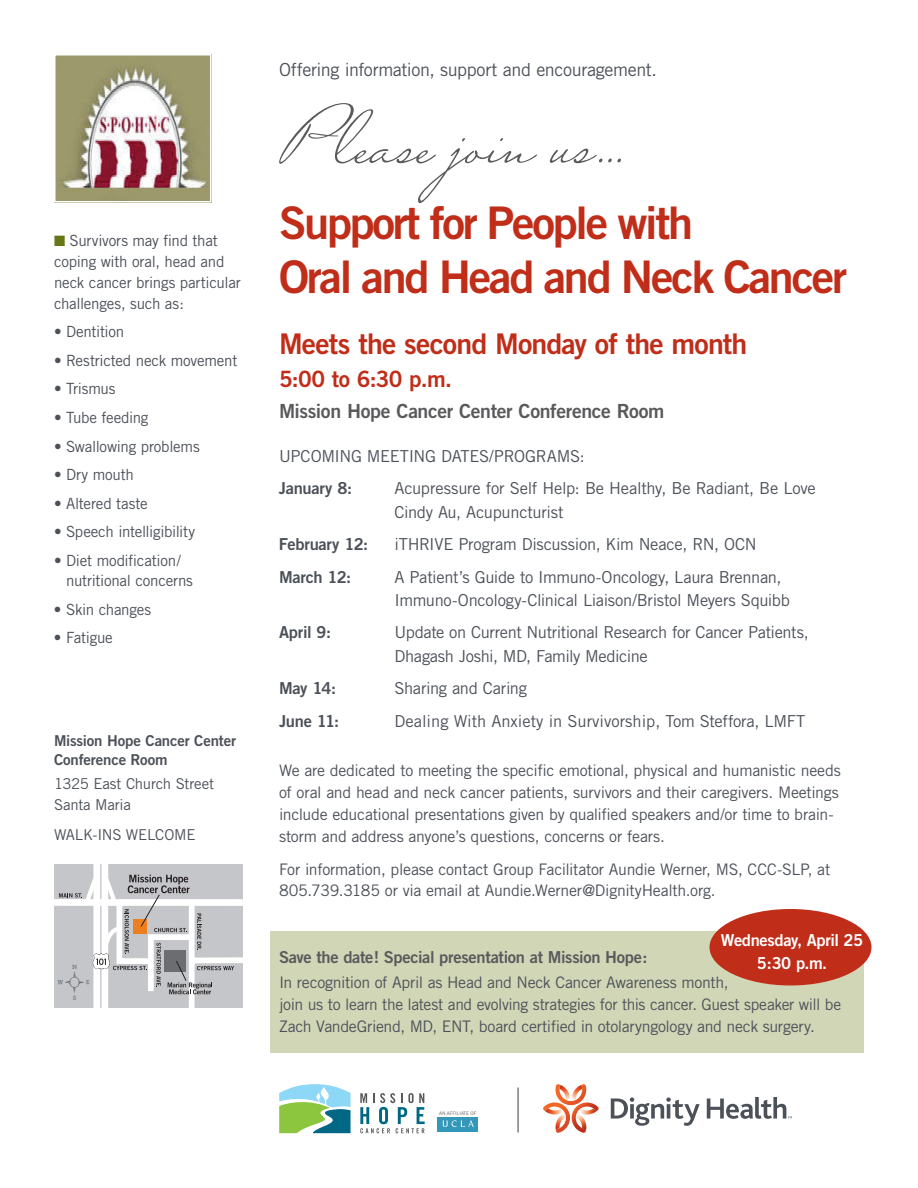
<style>
.page{position:relative;width:918px;height:1188px;background:#fff}
.page>*{position:absolute;margin:0;border:0;box-sizing:border-box;transform-origin:0 0}
.t1{font:84px "Mr Sheffield";color:#5a5a5d}
.t2{font:45px/54px "Trade Gothic LT Std Bd 2";letter-spacing:-.05em;color:#c02d19}
.t3{font:28.5px "Trade Gothic LT Std Bd 2";letter-spacing:-.03em;color:#c02d19}
.t4{font:22.5px "Trade Gothic LT Std Bd 2";color:#c02d19}
.t5{font:19.5px "Trade Gothic LT Std Bd 2";letter-spacing:-.02em;color:#5a5a5d}
.t6{font:18px "Trade Gothic LT Std";letter-spacing:-.02em;color:#4c5159}
.t7{font:16.5px/23.4px "Trade Gothic LT Std";letter-spacing:-.02em;color:#4c5159}
.t8{font:16.5px "Trade Gothic LT Std";color:#4c5159}
.t9{font:16.5px "Trade Gothic LT Std Bd 2";letter-spacing:-.015em;color:#4c5159}
.t10{font:16.5px "Trade Gothic Bold Two";letter-spacing:-.02em;color:#5a5a5d}
.t11{font:16.5px/22.5px "Trade Gothic Bold Two";letter-spacing:-.025em;color:#fff;text-align:center}
.t12{font:15.9px/21.9px "Trade Gothic LT Std";letter-spacing:-.02em;color:#4c5159}
.t13{font:15.45px/21px "Trade Gothic";letter-spacing:-.015em;color:#4c5159}
.t14{font:15px/21px "Trade Gothic";letter-spacing:-.015em;color:#4c5159}
.t15{font:15px/19.5px "Trade Gothic Bold Two";letter-spacing:-.01em;color:#4c5159}
.t16{font:4.8px "Trade Gothic";color:#5a5a5d}
.s1{color:#677717}
</style>
<div class="page">
<div style="left:54px;top:864px;width:189px;height:144px;background:#c4c6ca"></div>
<div style="left:54px;top:899px;width:189px;height:7px;background:#fff"></div>
<div style="left:93px;top:864px;width:7px;height:144px;background:#fff"></div>
<div style="left:102px;top:864px;width:6px;height:144px;background:#fff"></div>
<img style="left:57px;top:57px;width:152px;height:142px">
<div style="left:54px;top:54px;width:158px;height:148px;border:2px solid #fff"></div>
<svg style="left:611px;top:1097px;width:89px;height:29px"></svg>
<svg style="left:707px;top:1097px;width:85px;height:22px"></svg>
<svg style="left:543px;top:1084px;width:56px;height:49px"></svg>
<img style="left:578px;top:1111px;width:18px;height:4px">
<img style="left:578px;top:1108px;width:18px;height:3px">
<svg style="left:279px;top:1084px;width:72px;height:49px"></svg>
<svg style="left:360px;top:1093px;width:65px;height:40px"></svg>
<div style="left:438px;top:1117px;width:40px;height:14px;background:#3397b9"></div>
<svg style="left:442px;top:1120px;width:32px;height:7px"></svg>
<hr style="left:518px;top:1088px;width:1px;height:44px;background:#4c5159">
<div style="left:270px;top:932px;width:594px;height:121px;background:#d1d6b6"></div>
<div style="left:710px;top:909px;width:162px;height:77px;background:#c02d19;border-radius:50%"></div>
<svg style="left:58px;top:873px;width:185px;height:135px"></svg>
<p class="t13" style="left:54px;top:230px;width:188px"><span class="s1">■</span> Survivors may find that coping with oral, head and neck cancer brings particular challenges, such as:</p>
<p class="t13" style="left:54px;top:321px;width:72px">• Dentition</p>
<p class="t13" style="left:54px;top:350px;width:185px">• Restricted neck movement</p>
<p class="t13" style="left:54px;top:378px;width:63px">• Trismus</p>
<p class="t13" style="left:54px;top:407px;width:96px">• Tube feeding</p>
<p class="t13" style="left:54px;top:435px;width:147px">• Swallowing problems</p>
<p class="t13" style="left:54px;top:464px;width:81px">• Dry mouth</p>
<p class="t13" style="left:54px;top:492px;width:95px">• Altered taste</p>
<p class="t13" style="left:54px;top:521px;width:143px">• Speech intelligibility</p>
<p class="t13" style="left:66px;top:549px;width:128px;text-indent:-12px">• Diet modification/ nutritional concerns</p>
<p class="t13" style="left:54px;top:599px;width:99px">• Skin changes</p>
<p class="t13" style="left:54px;top:627px;width:60px">• Fatigue</p>
<p class="t15" style="left:54px;top:730px;width:184px">Mission Hope Cancer Center<br>Conference Room</p>
<p class="t14" style="left:54px;top:773px;width:162px">1325 East Church Street<br>Santa Maria</p>
<p class="t14" style="left:54px;top:824px;width:131px">Walk-ins welcome</p>
<p class="t6" style="left:279px;top:59px;width:379px">Offering information, support and encouragement.</p>
<h1 class="t1" style="left:279px;top:84px;width:354px">Please join us…</h1>
<h2 class="t2" style="left:279px;top:196px;width:570px">Support for People with<br>Oral and Head and Neck Cancer</h2>
<h3 class="t3" style="left:279px;top:326px;width:470px">Meets the second Monday of the month</h3>
<h3 class="t4" style="left:279px;top:365px;width:175px">5:00 to 6:30 p.m.</h3>
<p class="t5" style="left:279px;top:399px;width:387px">Mission Hope Cancer Center Conference Room</p>
<p class="t7" style="left:279px;top:444px;width:280px">upcom ing m eeting dates/programs</p>
<p class="t7" style="left:580px;top:444px;width:7px">:</p>
<p class="t9" style="left:279px;top:478px;width:75px">January 8:</p>
<p class="t7" style="left:394px;top:477px;width:423px">Acupressure for Self Help: Be Healthy, Be Radiant, Be Love<br>Cindy Au, Acupuncturist</p>
<p class="t9" style="left:279px;top:534px;width:91px">February 12:</p>
<p class="t7" style="left:394px;top:532px;width:360px">iTHRIVE Program Discussion, Kim Neace, RN , OCN</p>
<p class="t9" style="left:279px;top:566px;width:74px">March 12:</p>
<p class="t7" style="left:395px;top:565px;width:397px">A Patient’s Guide to I mmuno-Oncology, Laura Brennan,<br>I mmuno-Oncology-Clinical Liaison/Bristol Meyers Squibb</p>
<p class="t9" style="left:279px;top:622px;width:54px">April 9:</p>
<p class="t7" style="left:395px;top:621px;width:416px">U pdate on Current N utritional Research for Cancer Patients,<br>Dhagash Joshi, MD, Family Medicine</p>
<p class="t9" style="left:279px;top:678px;width:59px">May 14:</p>
<p class="t7" style="left:395px;top:676px;width:134px">Sharing and Caring</p>
<p class="t9" style="left:279px;top:710px;width:62px">June 11:</p>
<p class="t8" style="left:395px;top:711px;width:412px">Dealing With Anxiety in Survivorship, Tom Steffora, LMFT</p>
<p class="t12" style="left:279px;top:760px;width:563px">We are dedicated to meeting the specific emotional, physical and humanistic needs of oral and head and neck cancer patients, survivors and their caregivers. Meetings include educational presentations given by qualified speakers and/or time to brain&shy;storm and address anyone’s questions, concerns or fears.</p>
<p class="t12" style="left:279px;top:858px;width:553px">For information, please contact Group Facilitator Aundie Werner, MS, CCC-SLP, at<br>805.739.3185 or via email at Aundie.Werner@DignityHealth.org.</p>
<p class="t11" style="left:721px;top:929px;width:144px">Wednesday, April 25<br>5:30 p.m.</p>
<p class="t10" style="left:279px;top:947px;width:370px">Save the date! Special presentation at Mission Hope:</p>
<p class="t12" style="left:279px;top:971px;width:564px">I n recognition of April as Head and N eck Cancer Awareness month,<br>join us to learn the latest and evolving strategies for this cancer. Guest speaker will be<br>Zach VandeGriend, MD, ENT, board certified in otolaryngology and neck surgery.</p>
<p class="t16" style="left:439px;top:1110px;width:39px">AN AFFILIATE OF</p>
</div>
